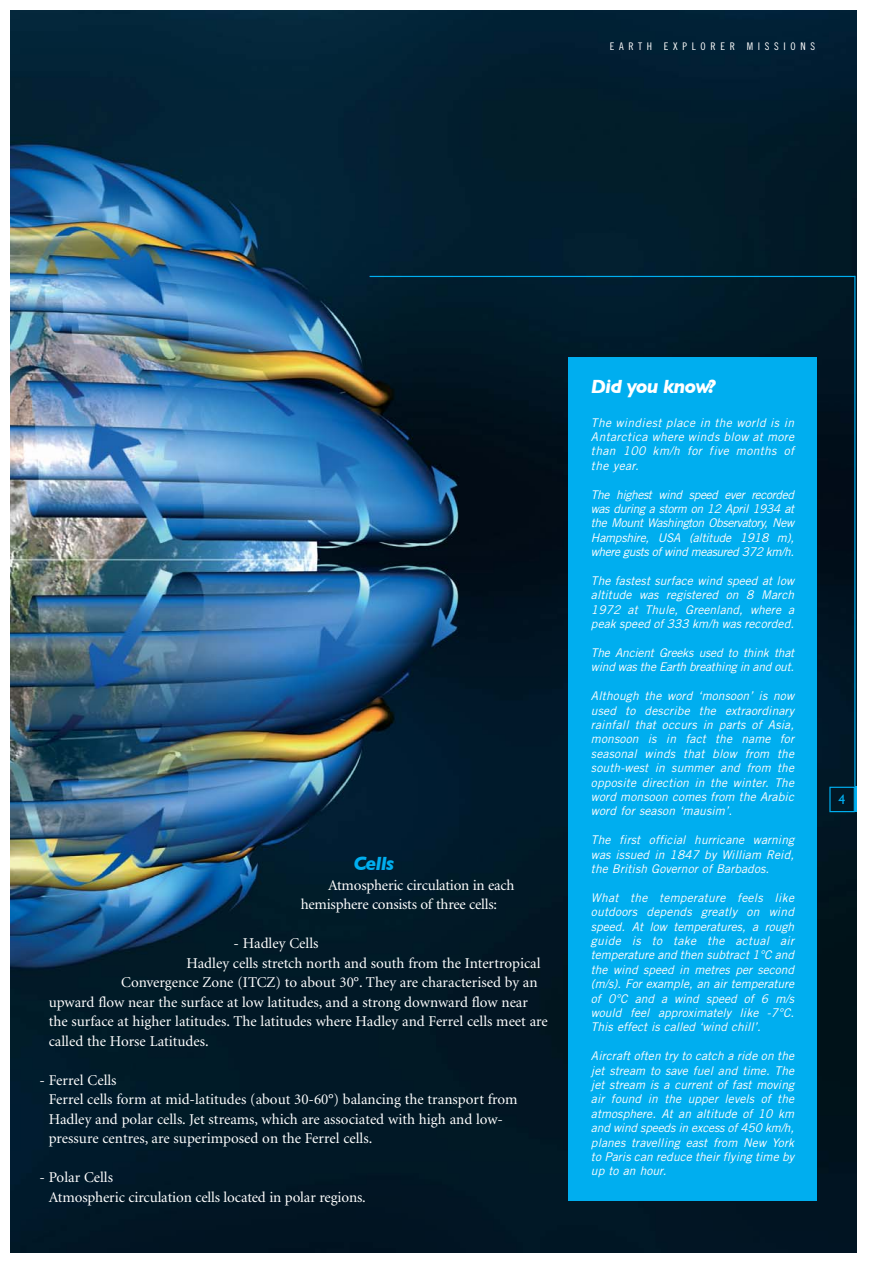
<style>
.page{position:relative;width:893px;height:1263px;background:#fff}
.page>*{position:absolute;margin:0;border:0;box-sizing:border-box;transform-origin:0 0}
.t1{font:italic 700 19.5px "Gill Sans";letter-spacing:-.045em;color:#fff}
.t2{font:italic 700 19.5px "Gill Sans";letter-spacing:-.04em;color:#00aeef}
.t3{font:15px/19.5px "Minion";color:#fff}
.t4{font:13.5px "Gill Sans";color:#00aeef}
.t5{font:italic 12px/14.4px "Trade Gothic";letter-spacing:.005em;color:#fff;text-align:justify}
.t6{font:italic 12px/14.4px "Trade Gothic";letter-spacing:-.02em;color:#fff}
.t7{font:10.5px "Trade Gothic Cond Eighteen";letter-spacing:.445em;color:#fff}
</style>
<div class="page">
<img style="left:10px;top:10px;width:846px;height:1242px">
<div style="left:568px;top:358px;width:248px;height:843px;background:#00aeef"></div>
<hr style="left:854px;top:276px;width:1px;height:511px;background:#00aeef">
<hr style="left:854px;top:787px;width:2px;height:25px;background:#00aeef">
<div style="left:829px;top:787px;width:25px;height:25px;border:1px solid #00aeef"></div>
<hr style="left:369px;top:276px;width:486px;height:1px;background:#00aeef">
<p class="t7" style="left:610px;top:42px;width:207px">EARTH EXPLORER MISSIONS</p>
<h1 class="t2" style="left:353px;top:852px;width:42px">Cells</h1>
<p class="t3" style="left:301px;top:877px;width:215px;text-indent:27px">Atmospheric circulation in each hemisphere consists of three cells:</p>
<p class="t3" style="left:233px;top:935px;width:86px">- Hadley Cells</p>
<p class="t3" style="left:186px;top:955px;width:355px">Hadley cells stretch north and south from the Intertropical</p>
<p class="t3" style="left:121px;top:974px;width:418px">Convergence Zone (ITCZ) to about 30°. They are characterised by an</p>
<p class="t3" style="left:49px;top:994px;width:481px">upward flow near the surface at low latitudes, and a strong downward flow near</p>
<p class="t3" style="left:49px;top:1013px;width:500px">the surface at higher latitudes. The latitudes where Hadley and Ferrel cells meet are</p>
<p class="t3" style="left:49px;top:1033px;width:161px">called the Horse Latitudes.</p>
<p class="t3" style="left:49px;top:1072px;width:470px;text-indent:-9px">- Ferrel Cells<br>Ferrel cells form at mid-latitudes (about 30-60°) balancing the transport from Hadley and polar cells. Jet streams, which are associated with high and low&shy;pressure centres, are superimposed on the Ferrel cells.</p>
<p class="t3" style="left:49px;top:1169px;width:318px;text-indent:-9px">- Polar Cells<br>Atmospheric circulation cells located in polar regions.</p>
<h1 class="t1" style="left:591px;top:375px;width:127px">Did you know?</h1>
<p class="t5" style="left:591px;top:416px;width:205px">The windiest place in the world is in Antarctica where winds blow at more than 100 km/h for five months of the year.</p>
<p class="t5" style="left:591px;top:488px;width:205px">The highest wind speed ever recorded was during a storm on 12 April 1934 at the Mount Washington Observatory, New Hampshire, USA (altitude 1918 m), where gusts of wind measured 372 km/h.</p>
<p class="t5" style="left:591px;top:575px;width:205px">The fastest surface wind speed at low altitude was registered on 8 March 1972 at Thule, Greenland, where a peak speed of 333 km/h was recorded.</p>
<p class="t6" style="left:591px;top:647px;width:205px">The Ancient Greeks used to think that wind was the Earth breathing in and out.</p>
<p class="t5" style="left:591px;top:690px;width:205px">Although the word ‘monsoon’ is now used to describe the extraordinary rainfall that occurs in parts of Asia, monsoon is in fact the name for seasonal winds that blow from the south-west in summer and from the opposite direction in the winter. The word monsoon comes from the Arabic word for season ‘mausim’.</p>
<p class="t5" style="left:591px;top:834px;width:205px">The first official hurricane warning was issued in 1847 by William Reid, the British Governor of Barbados.</p>
<p class="t5" style="left:591px;top:891px;width:205px">What the temperature feels like outdoors depends greatly on wind speed. At low temperatures, a rough guide is to take the actual air temperature and then subtract 1°C and the wind speed in metres per second (m/s). For example, an air temperature of 0°C and a wind speed of 6 m/s would feel approximately like -7°C.<br>This effect is called ‘wind chill’.</p>
<p class="t5" style="left:591px;top:1050px;width:205px">Aircraft often try to catch a ride on the jet stream to save fuel and time. The jet stream is a current of fast moving air found in the upper levels of the atmosphere. At an altitude of 10 km and wind speeds in excess of 450 km/h, planes travelling east from New York to Paris can reduce their flying time by up to an hour.</p>
<p class="t4" style="left:838px;top:791px;width:8px">4</p>
</div>
